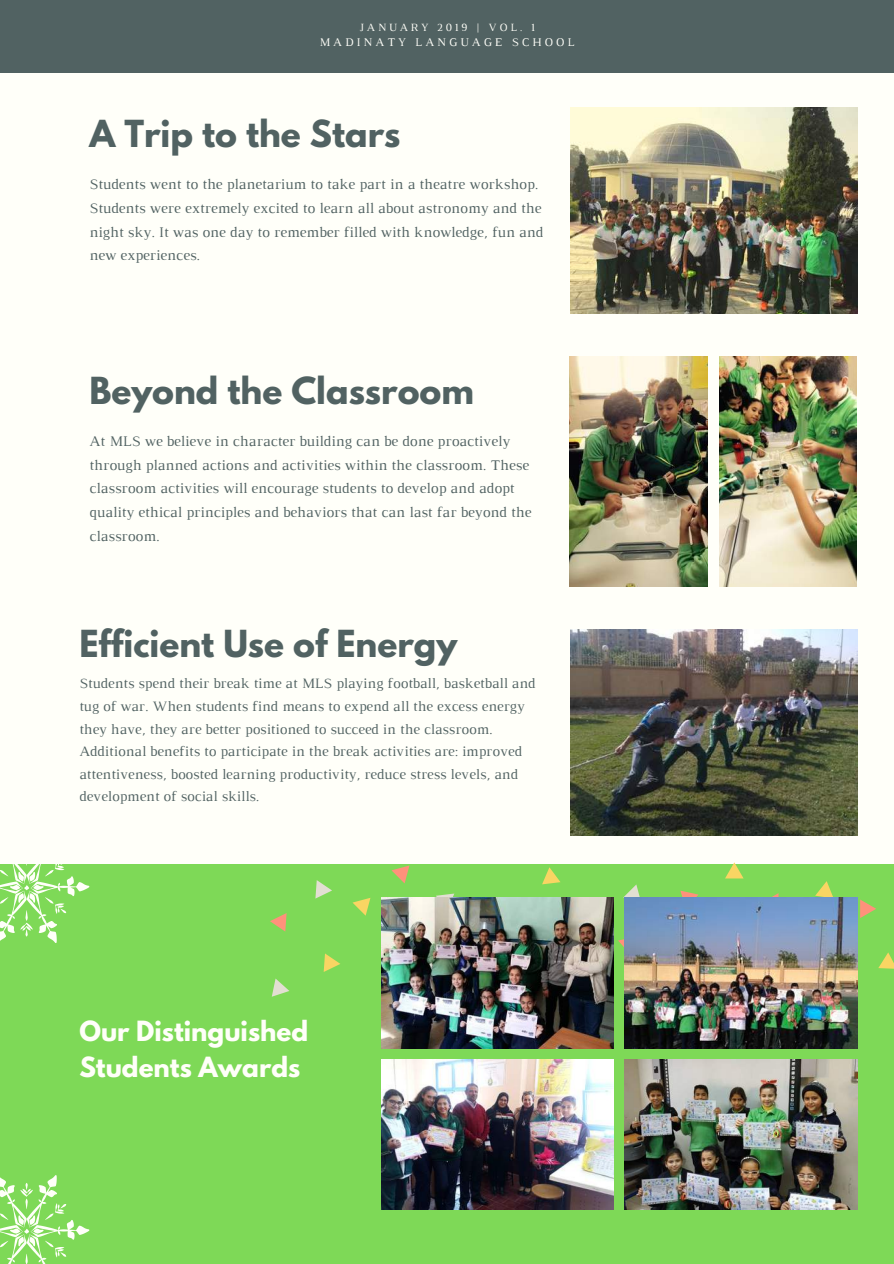
<style>
.page{position:relative;width:894px;height:1264px;background:#fff}
.page>*{position:absolute;margin:0;border:0;box-sizing:border-box;transform-origin:0 0}
.t1{font:700 33px "League Spartan";color:#516262}
.t2{font:700 24.6px/35.8px "League Spartan";color:#fffff9}
.t3{font:15px/23.7px "Luthier";color:#516262}
.t4{font:14.7px/22.5px "Luthier";color:#516262}
.t5{font:12px "Luthier";letter-spacing:.25em;color:#fffff9}
.t6{font:11.25px "Luthier";letter-spacing:.25em;color:#fffff9}
</style>
<div class="page">
<div style="left:0;top:0;width:893px;height:1263px;background:#fffff9"></div>
<div style="left:0;top:864px;width:893px;height:399px;background:#7ed957"></div>
<div style="left:0;top:0;width:893px;height:72px;background:#516262"></div>
<svg style="left:0;top:1175px;width:89px;height:88px"></svg>
<svg style="left:0;top:864px;width:89px;height:79px"></svg>
<img style="left:570px;top:107px;width:286px;height:206px">
<img style="left:570px;top:629px;width:286px;height:206px">
<img style="left:569px;top:356px;width:138px;height:230px">
<img style="left:719px;top:356px;width:137px;height:230px">
<svg style="left:270px;top:913px;width:16px;height:18px"></svg>
<svg style="left:391px;top:865px;width:18px;height:18px"></svg>
<svg style="left:618px;top:939px;width:6px;height:8px"></svg>
<svg style="left:680px;top:890px;width:18px;height:7px"></svg>
<svg style="left:772px;top:893px;width:6px;height:4px"></svg>
<svg style="left:860px;top:899px;width:16px;height:19px"></svg>
<svg style="left:352px;top:898px;width:18px;height:17px"></svg>
<svg style="left:323px;top:953px;width:17px;height:19px"></svg>
<svg style="left:725px;top:862px;width:18px;height:16px"></svg>
<svg style="left:815px;top:881px;width:18px;height:16px"></svg>
<svg style="left:878px;top:952px;width:15px;height:16px"></svg>
<svg style="left:542px;top:867px;width:18px;height:17px"></svg>
<svg style="left:436px;top:893px;width:18px;height:4px"></svg>
<svg style="left:272px;top:978px;width:17px;height:18px"></svg>
<svg style="left:315px;top:880px;width:17px;height:18px"></svg>
<svg style="left:623px;top:884px;width:17px;height:14px"></svg>
<img style="left:381px;top:897px;width:232px;height:151px">
<img style="left:624px;top:897px;width:232px;height:151px">
<img style="left:381px;top:1059px;width:232px;height:150px">
<img style="left:624px;top:1059px;width:232px;height:150px">
<p class="t6" style="left:359px;top:23px;width:177px">JANUARY 2019 | VOL. 1</p>
<p class="t5" style="left:319px;top:38px;width:257px">MADINATY LANGUAGE SCHOOL</p>
<h1 class="t1" style="left:89px;top:118px;width:312px">A Trip to the Stars</h1>
<p class="t3" style="left:89px;top:174px;width:455px">Students went to the planetarium to take part in a theatre workshop.<br>Students were extremely excited to learn all about astronomy and the night sky. It was one day to remember filled with knowledge, fun and new experiences.</p>
<h1 class="t1" style="left:89px;top:374px;width:386px">Beyond the Classroom</h1>
<p class="t3" style="left:89px;top:430px;width:443px">At MLS we believe in character building can be done proactively through planned actions and activities within the classroom. These classroom activities will encourage students to develop and adopt quality ethical principles and behaviors that can last far beyond the classroom.</p>
<h1 class="t1" style="left:79px;top:627px;width:379px">Efficient Use of Energy</h1>
<p class="t4" style="left:79px;top:673px;width:457px">Students spend their break time at MLS playing football, basketball and tug of war. When students find means to expend all the excess energy they have, they are better positioned to succeed in the classroom.<br>Additional benefits to participate in the break activities are: improved attentiveness, boosted learning productivity, reduce stress levels, and development of social skills.</p>
<h2 class="t2" style="left:79px;top:1016px;width:230px">Our Distinguished<br>Students Awards</h2>
</div>
